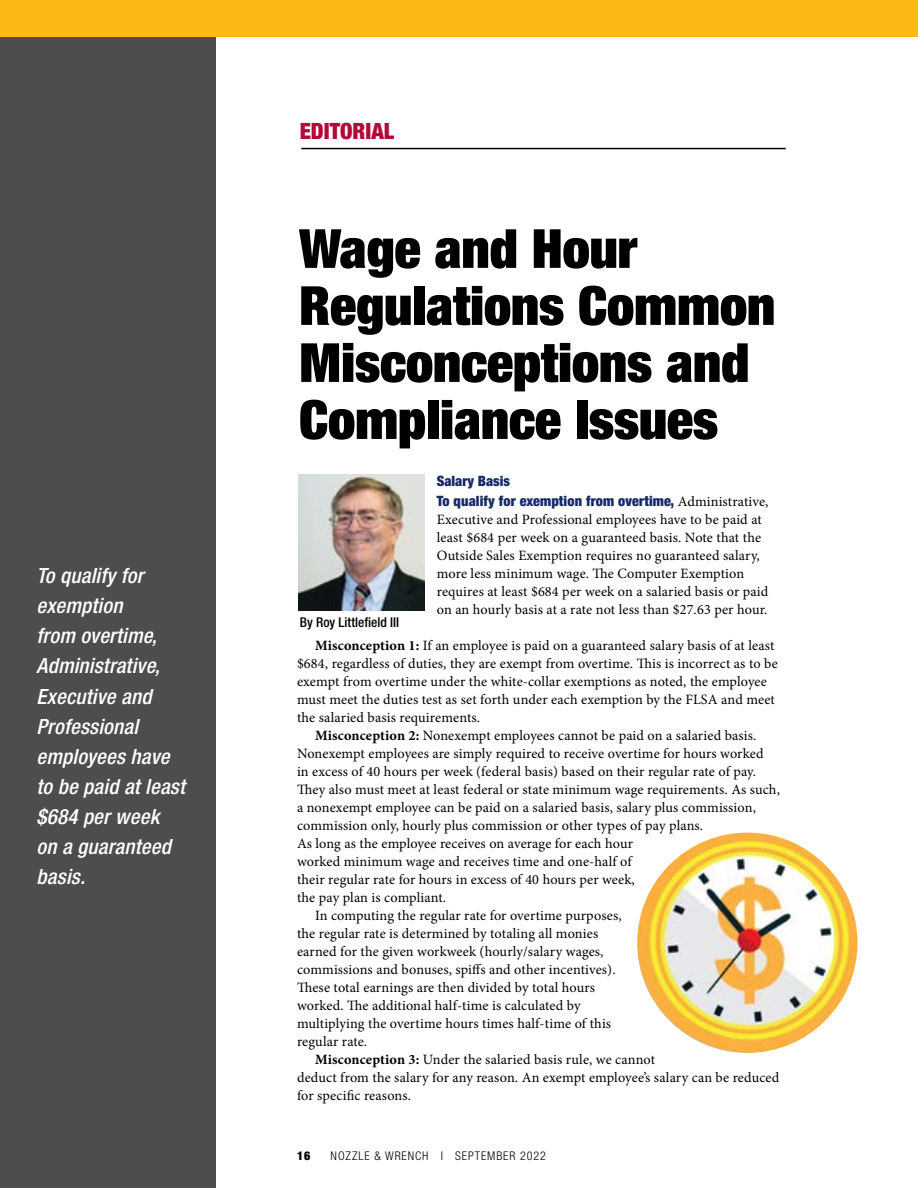
<style>
.page{position:relative;width:918px;height:1188px;background:#fff}
.page>*{position:absolute;margin:0;border:0;box-sizing:border-box;transform-origin:0 0}
.t1{font:900 expanded 54px/57px "Helvetica Neue";color:#000}
.t2{font:900 condensed 22.5px "Helvetica Neue";color:#b30838}
.t3{font:italic 500 condensed 21px/30px "Helvetica Neue";letter-spacing:.01em;color:#fff}
.t4{font:14.25px/18px "Minion Pro";letter-spacing:.01em;color:#000}
.t5{font:900 condensed 14.25px/19.5px "Helvetica Neue";letter-spacing:.01em;color:#162867}
.t6{font:500 condensed 13.5px "Helvetica Neue";color:#000}
.t7{font:300 condensed 12px "Helvetica Neue";letter-spacing:.075em;color:#000}
.t8{font:900 condensed 12px "Helvetica Neue";color:#000}
.s1{font-family:"Minion Pro";font-weight:400;font-stretch:normal;color:#000}
.s2{font-weight:700}
</style>
<div class="page">
<div style="left:0;top:32px;width:216px;height:1156px;background:#4d4d4f"></div>
<div style="left:0;top:0;width:918px;height:37px;background:#fdb913"></div>
<img style="left:298px;top:475px;width:127px;height:136px">
<hr style="left:301px;top:148px;width:485px;height:1px;background:#000">
<img style="left:637px;top:833px;width:221px;height:220px;border-radius:110px">
<h3 class="t3" style="left:37px;top:561px;width:150px">To qualify for exemption<br>from overtime,<br>Administrative,<br>Executive and<br>Professional employees have to be paid at least $684 per week<br>on a guaranteed basis.</h3>
<h2 class="t2" style="left:300px;top:117px;width:96px">EDITORIAL</h2>
<h1 class="t1" style="left:299px;top:219px;width:477px">Wage and Hour<br>Regulations Common<br>Misconceptions and<br>Compliance Issues</h1>
<p class="t5" style="left:437px;top:471px;width:333px">Salary Basis<br>To qualify for exemption from overtime, <span class="s1">Administrative,</span></p>
<p class="t4" style="left:437px;top:510px;width:333px">Executive and Professional employees have to be paid at least $684 per week on a guaranteed basis. Note that the Outside Sales Exemption requires no guaranteed salary, more less minimum wage. The Computer Exemption requires at least $684 per week on a salaried basis or paid on an hourly basis at a rate not less than $27.63 per hour.</p>
<p class="t4" style="left:297px;top:636px;width:482px;text-indent:18px"><span class="s2">Misconception 1:</span> If an employee is paid on a guaranteed salary basis of at least $684, regardless of duties, they are exempt from overtime. This is incorrect as to be exempt from overtime under the white-collar exemptions as noted, the employee must meet the duties test as set forth under each exemption by the FLSA and meet the salaried basis requirements.</p>
<p class="t4" style="left:315px;top:726px;width:443px"><span class="s2">Misconception 2:</span> Nonexempt employees cannot be paid on a salaried basis.</p>
<p class="t4" style="left:297px;top:744px;width:468px">Nonexempt employees are simply required to receive overtime for hours worked</p>
<p class="t4" style="left:297px;top:762px;width:461px">in excess of 40 hours per week (federal basis) based on their regular rate of pay.</p>
<p class="t4" style="left:297px;top:780px;width:484px">They also must meet at least federal or state minimum wage requirements. As such,</p>
<p class="t4" style="left:297px;top:798px;width:460px">a nonexempt employee can be paid on a salaried basis, salary plus commission,</p>
<p class="t4" style="left:297px;top:816px;width:408px">commission only, hourly plus commission or other types of pay plans.</p>
<p class="t4" style="left:297px;top:834px;width:338px">As long as the employee receives on average for each hour</p>
<p class="t4" style="left:297px;top:852px;width:336px">worked minimum wage and receives time and one-half of</p>
<p class="t4" style="left:297px;top:870px;width:339px">their regular rate for hours in excess of 40 hours per week,</p>
<p class="t4" style="left:297px;top:888px;width:151px">the pay plan is compliant.</p>
<p class="t4" style="left:315px;top:906px;width:308px">In computing the regular rate for overtime purposes,</p>
<p class="t4" style="left:297px;top:924px;width:303px">the regular rate is determined by totaling all monies</p>
<p class="t4" style="left:297px;top:942px;width:308px">earned for the given workweek (hourly/salary wages,</p>
<p class="t4" style="left:297px;top:960px;width:320px">commissions and bonuses, spiffs and other incentives).</p>
<p class="t4" style="left:297px;top:978px;width:300px">These total earnings are then divided by total hours</p>
<p class="t4" style="left:297px;top:996px;width:285px">worked. The additional half-time is calculated by</p>
<p class="t4" style="left:297px;top:1014px;width:316px">multiplying the overtime hours times half-time of this</p>
<p class="t4" style="left:297px;top:1032px;width:72px">regular rate.</p>
<p class="t4" style="left:315px;top:1050px;width:342px"><span class="s2">Misconception 3:</span> Under the salaried basis rule, we cannot</p>
<p class="t4" style="left:297px;top:1068px;width:484px">deduct from the salary for any reason. An exempt employee’s salary can be reduced</p>
<p class="t4" style="left:297px;top:1086px;width:116px">for specific reasons.</p>
<p class="t6" style="left:300px;top:614px;width:101px">By Roy Littlefield III</p>
<p class="t8" style="left:297px;top:1148px;width:15px">16</p>
<p class="t7" style="left:331px;top:1149px;width:217px">NOZZLE &amp; WRENCH I SEPTEMBER 2022</p>
</div>
